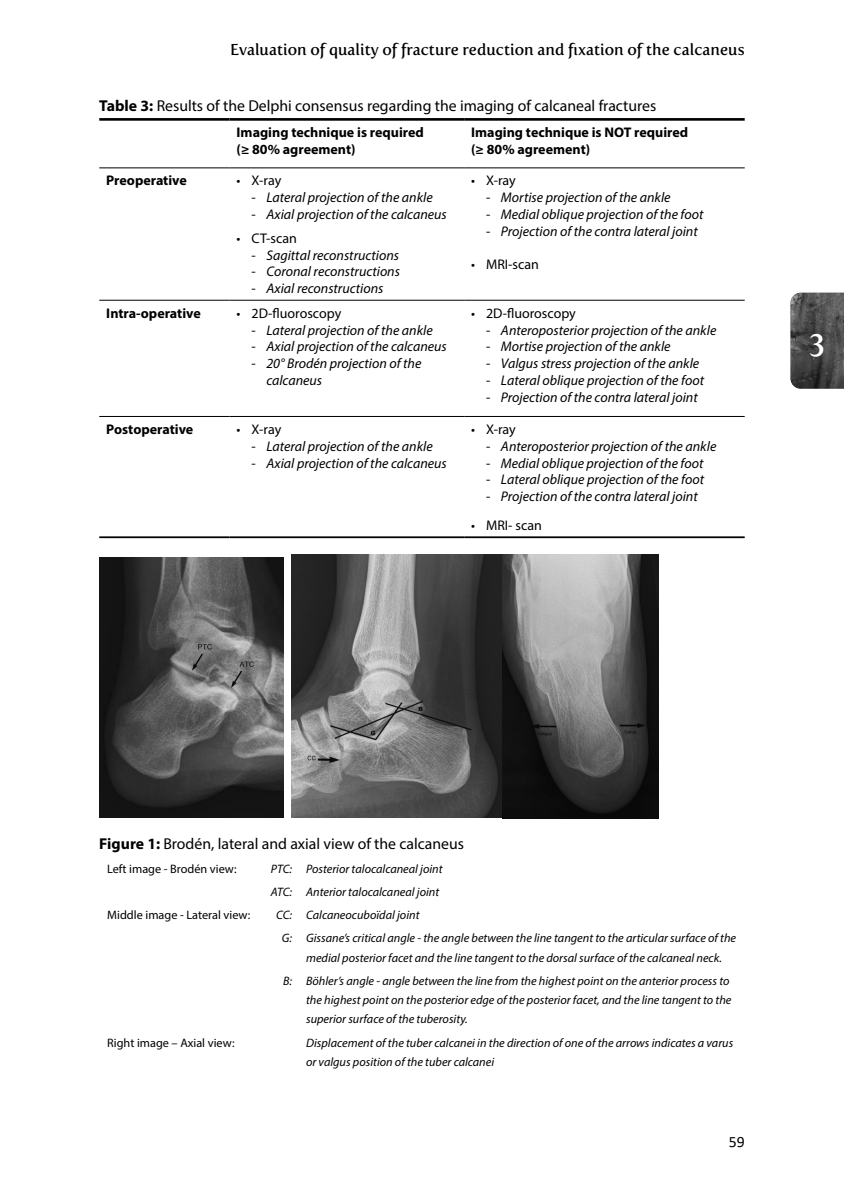
<style>
.page{position:relative;width:844px;height:1191px;background:#fff}
.page>*{position:absolute;margin:0;border:0;box-sizing:border-box;transform-origin:0 0}
.t1{font:31.5px "Fertigo Pro";color:#fff}
.t2{font:15.75px "Myriad Pro";color:#000}
.t3{font:15.75px "Fertigo Pro";color:#000}
.t4{font:15.75px "Calibri";color:#000}
.t5{font:italic 14px/16.8px "Myriad Pro";color:#000}
.t6{font:700 14px/16.8px "Myriad Pro";color:#000}
.t7{font:14px "Myriad Pro";color:#000}
.t8{font:italic 12.25px/23.3px "Myriad Pro";color:#000}
.t9{font:12.25px "Myriad Pro";color:#000}
.s1{font-weight:700}
.s2{font-style:normal}
</style>
<div class="page">
<img style="left:790px;top:293px;width:53px;height:95px">
<hr style="left:99px;top:118px;width:130px;height:3px;background:#000">
<hr style="left:229px;top:118px;width:235px;height:3px;background:#000">
<hr style="left:464px;top:118px;width:280px;height:3px;background:#000">
<hr style="left:99px;top:167px;width:130px;height:1px;background:#000">
<hr style="left:229px;top:167px;width:235px;height:1px;background:#000">
<hr style="left:464px;top:167px;width:280px;height:1px;background:#000">
<hr style="left:99px;top:300px;width:130px;height:1px;background:#000">
<hr style="left:229px;top:300px;width:235px;height:1px;background:#000">
<hr style="left:464px;top:300px;width:280px;height:1px;background:#000">
<hr style="left:99px;top:416px;width:130px;height:1px;background:#000">
<hr style="left:229px;top:416px;width:235px;height:1px;background:#000">
<hr style="left:464px;top:416px;width:280px;height:1px;background:#000">
<hr style="left:99px;top:536px;width:130px;height:2px;background:#000">
<hr style="left:229px;top:536px;width:235px;height:2px;background:#000">
<hr style="left:464px;top:536px;width:280px;height:2px;background:#000">
<img style="left:99px;top:557px;width:184px;height:260px">
<img style="left:291px;top:554px;width:211px;height:263px">
<img style="left:502px;top:554px;width:156px;height:265px">
<p class="t3" style="left:230px;top:40px;width:516px">Evaluation of quality of fracture reduction and fixation of the calcaneus</p>
<p class="t2" style="left:99px;top:96px;width:558px"><span class="s1">Table 3:</span> Results of the Delphi consensus regarding the imaging of calcaneal fractures</p>
<p class="t6" style="left:236px;top:123px;width:189px">Imaging technique is required (≥ 80% agreement)</p>
<p class="t6" style="left:471px;top:123px;width:218px">Imaging technique is NOT required (≥ 80% agreement)</p>
<p class="t6" style="left:106px;top:172px;width:82px">Preoperative</p>
<p class="t7" style="left:236px;top:172px;width:46px">• X-ray</p>
<p class="t5" style="left:251px;top:189px;width:183px"><span class="s2">-</span> Lateral projection of the ankle</p>
<p class="t5" style="left:251px;top:206px;width:197px"><span class="s2">-</span> Axial projection of the calcaneus</p>
<p class="t7" style="left:236px;top:229px;width:62px">• CT-scan</p>
<p class="t5" style="left:251px;top:246px;width:149px"><span class="s2">-</span> Sagittal reconstructions</p>
<p class="t5" style="left:251px;top:263px;width:150px"><span class="s2">-</span> Coronal reconstructions</p>
<p class="t5" style="left:251px;top:280px;width:133px"><span class="s2">-</span> Axial reconstructions</p>
<p class="t7" style="left:471px;top:172px;width:46px">• X-ray</p>
<p class="t5" style="left:486px;top:189px;width:186px"><span class="s2">-</span> Mortise projection of the ankle</p>
<p class="t5" style="left:486px;top:206px;width:219px"><span class="s2">-</span> Medial oblique projection of the foot</p>
<p class="t5" style="left:486px;top:222px;width:213px"><span class="s2">-</span> Projection of the contra lateral joint</p>
<p class="t7" style="left:471px;top:256px;width:69px">• MRI-scan</p>
<p class="t6" style="left:106px;top:304px;width:96px">Intra-operative</p>
<p class="t7" style="left:236px;top:304px;width:106px">• 2D-fluoroscopy</p>
<p class="t5" style="left:251px;top:321px;width:183px"><span class="s2">-</span> Lateral projection of the ankle</p>
<p class="t5" style="left:251px;top:338px;width:197px"><span class="s2">-</span> Axial projection of the calcaneus</p>
<p class="t5" style="left:266px;top:355px;width:156px;text-indent:-15px"><span class="s2">-</span> 20° Brodén projection of the calcaneus</p>
<p class="t6" style="left:106px;top:420px;width:88px">Postoperative</p>
<p class="t7" style="left:236px;top:420px;width:46px">• X-ray</p>
<p class="t5" style="left:251px;top:437px;width:183px"><span class="s2">-</span> Lateral projection of the ankle</p>
<p class="t5" style="left:251px;top:454px;width:197px"><span class="s2">-</span> Axial projection of the calcaneus</p>
<p class="t7" style="left:471px;top:304px;width:106px">• 2D-fluoroscopy</p>
<p class="t5" style="left:486px;top:321px;width:232px"><span class="s2">-</span> Anteroposterior projection of the ankle</p>
<p class="t5" style="left:486px;top:338px;width:186px"><span class="s2">-</span> Mortise projection of the ankle</p>
<p class="t5" style="left:486px;top:355px;width:214px"><span class="s2">-</span> Valgus stress projection of the ankle</p>
<p class="t5" style="left:486px;top:371px;width:219px"><span class="s2">-</span> Lateral oblique projection of the foot</p>
<p class="t5" style="left:486px;top:388px;width:213px"><span class="s2">-</span> Projection of the contra lateral joint</p>
<p class="t7" style="left:471px;top:420px;width:46px">• X-ray</p>
<p class="t5" style="left:486px;top:437px;width:232px"><span class="s2">-</span> Anteroposterior projection of the ankle</p>
<p class="t5" style="left:486px;top:454px;width:219px"><span class="s2">-</span> Medial oblique projection of the foot</p>
<p class="t5" style="left:486px;top:471px;width:219px"><span class="s2">-</span> Lateral oblique projection of the foot</p>
<p class="t5" style="left:486px;top:488px;width:213px"><span class="s2">-</span> Projection of the contra lateral joint</p>
<p class="t7" style="left:471px;top:517px;width:72px">• MRI- scan</p>
<h1 class="t1" style="left:808px;top:323px;width:18px">3</h1>
<p class="t2" style="left:99px;top:833px;width:366px"><span class="s1">Figure 1:</span> Brodén, lateral and axial view of the calcaneus</p>
<p class="t9" style="left:107px;top:861px;width:131px">Left image - Brodén view:</p>
<p class="t8" style="left:271px;top:857px;width:173px">PTC: Posterior talocalcaneal joint<br>ATC: Anterior talocalcaneal joint</p>
<p class="t9" style="left:107px;top:907px;width:145px">Middle image - Lateral view:</p>
<p class="t8" style="left:282px;top:903px;width:455px;text-indent:-6px">CC: Calcaneocuboïdal joint<br>G: Gissane’s critical angle - the angle between the line tangent to the articular surface of the</p>
<p class="t8" style="left:283px;top:945px;width:447px;text-indent:23px">medial posterior facet and the line tangent to the dorsal surface of the calcaneal neck.<br>B: Böhler’s angle - angle between the line from the highest point on the anterior process to</p>
<p class="t8" style="left:306px;top:990px;width:427px;line-height:19.2px">the highest point on the posterior edge of the posterior facet, and the line tangent to the superior surface of the tuberosity.</p>
<p class="t9" style="left:107px;top:1034px;width:129px">Right image – Axial view:</p>
<p class="t8" style="left:306px;top:1032px;width:428px;line-height:19.2px">Displacement of the tuber calcanei in the direction of one of the arrows indicates a varus or valgus position of the tuber calcanei</p>
<p class="t4" style="left:728px;top:1131px;width:17px">59</p>
</div>
